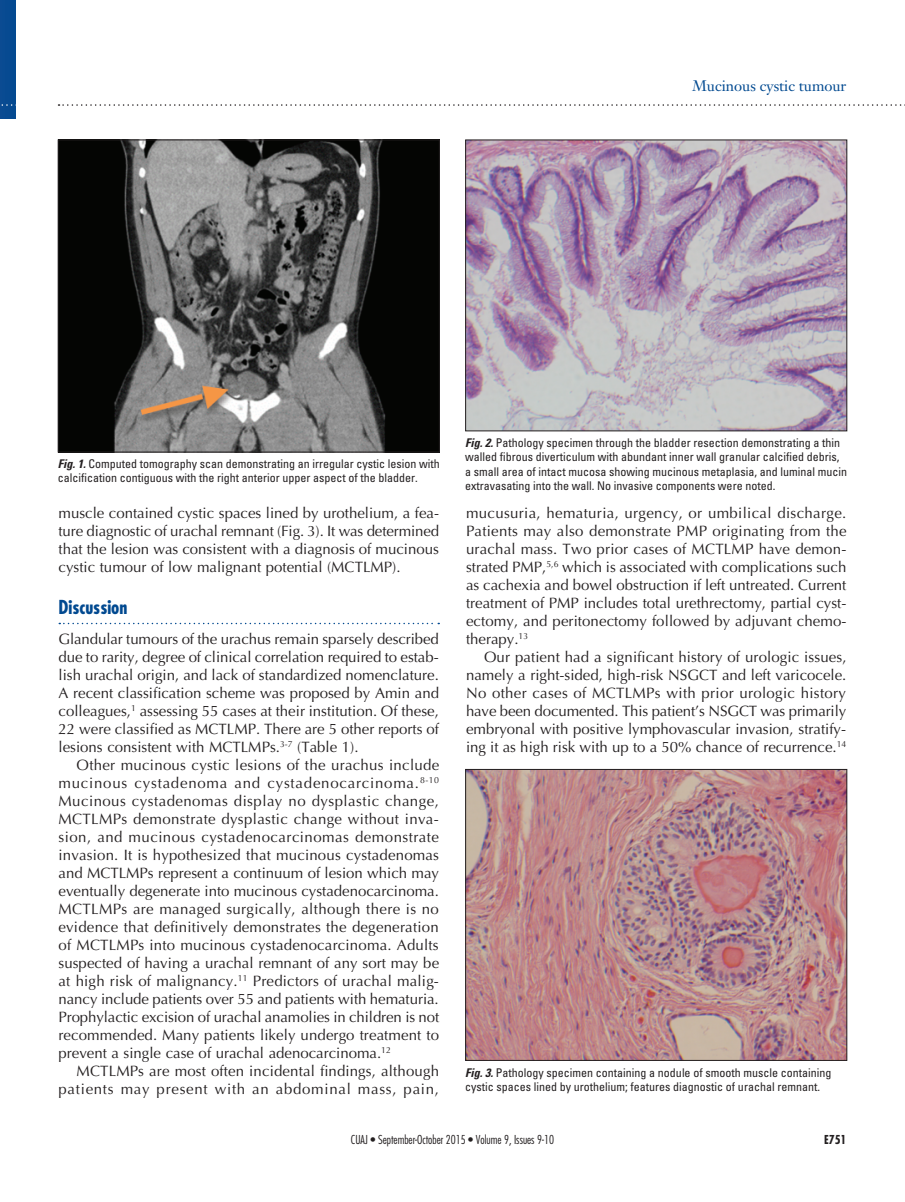
<style>
.page{position:relative;width:905px;height:1202px;background:#fff}
.page>*{position:absolute;margin:0;border:0;box-sizing:border-box;transform-origin:0 0}
.t1{font:700 condensed 18.75px "Futura";color:#014990}
.t2{font:15px/18px "Optima";color:#231f20;text-align:justify}
.t3{font:15px "Janson Text";color:#014990}
.t4{font:condensed 12px/14.4px "Univers";color:#231f20}
.t5{font:300 condensed 12px "Futura";color:#231f20}
.t6{font:700 condensed 12px "Futura";color:#231f20}
.s1{font-weight:700;font-style:italic}
</style>
<div class="page">
<svg style="left:59px;top:622px;width:380px;height:2px"></svg>
<svg style="left:58px;top:104px;width:847px;height:2px"></svg>
<div style="left:0;top:0;width:15px;height:118px;background:#074a91"></div>
<svg style="left:1px;top:104px;width:15px;height:2px"></svg>
<img style="left:60px;top:142px;width:378px;height:308px">
<div style="left:58px;top:140px;width:382px;height:312px;border:1px solid #231f20"></div>
<img style="left:467px;top:142px;width:378px;height:287px">
<div style="left:465px;top:140px;width:382px;height:291px;border:1px solid #231f20"></div>
<img style="left:467px;top:771px;width:378px;height:287px">
<div style="left:465px;top:769px;width:382px;height:291px;border:1px solid #231f20"></div>
<p class="t3" style="left:692px;top:76px;width:155px">Mucinous cystic tumour</p>
<p class="t4" style="left:58px;top:456px;width:383px"><span class="s1">Fig. 1.</span> Computed tomography scan demonstrating an irregular cystic lesion with calcification contiguous with the right anterior upper aspect of the bladder.</p>
<p class="t2" style="left:58px;top:504px;width:382px">muscle contained cystic spaces lined by urothelium, a fea&shy;ture diagnostic of urachal remnant (Fig. 3). It was determined that the lesion was consistent with a diagnosis of mucinous cystic tumour of low malignant potential (MCTLMP).</p>
<p class="t1" style="left:58px;top:594px;width:70px">Discussion</p>
<p class="t2" style="left:58px;top:630px;width:382px">Glandular tumours of the urachus remain sparsely described due to rarity, degree of clinical correlation required to estab&shy;lish urachal origin, and lack of standardized nomenclature.<br>A recent classification scheme was proposed by Amin and colleagues,<sup>1</sup> assessing 55 cases at their institution. Of these, 22 were classified as MCTLMP. There are 5 other reports of lesions consistent with MCTLMPs.<sup>3-7</sup> (Table 1).</p>
<p class="t2" style="left:58px;top:756px;width:382px;text-indent:18px">Other mucinous cystic lesions of the urachus include mucinous cystadenoma and cystadenocarcinoma.<sup>8-10<br></sup>Mucinous cystadenomas display no dysplastic change, MCTLMPs demonstrate dysplastic change without inva&shy;sion, and mucinous cystadenocarcinomas demonstrate invasion. It is hypothesized that mucinous cystadenomas and MCTLMPs represent a continuum of lesion which may eventually degenerate into mucinous cystadenocarcinoma.<br>MCTLMPs are managed surgically, although there is no evidence that definitively demonstrates the degeneration of MCTLMPs into mucinous cystadenocarcinoma. Adults suspected of having a urachal remnant of any sort may be at high risk of malignancy.<sup>11</sup> Predictors of urachal malig&shy;nancy include patients over 55 and patients with hematuria.<br>Prophylactic excision of urachal anamolies in children is not recommended. Many patients likely undergo treatment to prevent a single case of urachal adenocarcinoma.<sup>12</sup></p>
<p class="t2" style="left:58px;top:1062px;width:382px;text-align:right">MCTLMPs are most often incidental findings, although patients may present with an abdominal mass, pain,</p>
<p class="t4" style="left:465px;top:435px;width:383px"><span class="s1">Fig. 2.</span> Pathology specimen through the bladder resection demonstrating a thin walled fibrous diverticulum with abundant inner wall granular calcified debris, a small area of intact mucosa showing mucinous metaplasia, and luminal mucin extravasating into the wall. No invasive components were noted.</p>
<p class="t2" style="left:466px;top:504px;width:382px">mucusuria, hematuria, urgency, or umbilical discharge.<br>Patients may also demonstrate PMP originating from the urachal mass. Two prior cases of MCTLMP have demon&shy;strated PMP,<sup>5,6</sup> which is associated with complications such as cachexia and bowel obstruction if left untreated. Current treatment of PMP includes total urethrectomy, partial cyst&shy;ectomy, and peritonectomy followed by adjuvant chemo&shy;therapy.<sup>13</sup></p>
<p class="t2" style="left:466px;top:648px;width:382px;text-indent:18px">Our patient had a significant history of urologic issues, namely a right-sided, high-risk NSGCT and left varicocele.<br>No other cases of MCTLMPs with prior urologic history have been documented. This patient’s NSGCT was primarily embryonal with positive lymphovascular invasion, stratify&shy;ing it as high risk with up to a 50% chance of recurrence.<sup>14</sup></p>
<p class="t4" style="left:465px;top:1064px;width:367px"><span class="s1">Fig. 3.</span> Pathology specimen containing a nodule of smooth muscle containing cystic spaces lined by urothelium; features diagnostic of urachal remnant.</p>
<p class="t5" style="left:351px;top:1132px;width:204px">CUAJ • September-October 2015 • Volume 9, Issues 9-10</p>
<p class="t6" style="left:824px;top:1131px;width:24px">E751</p>
</div>
